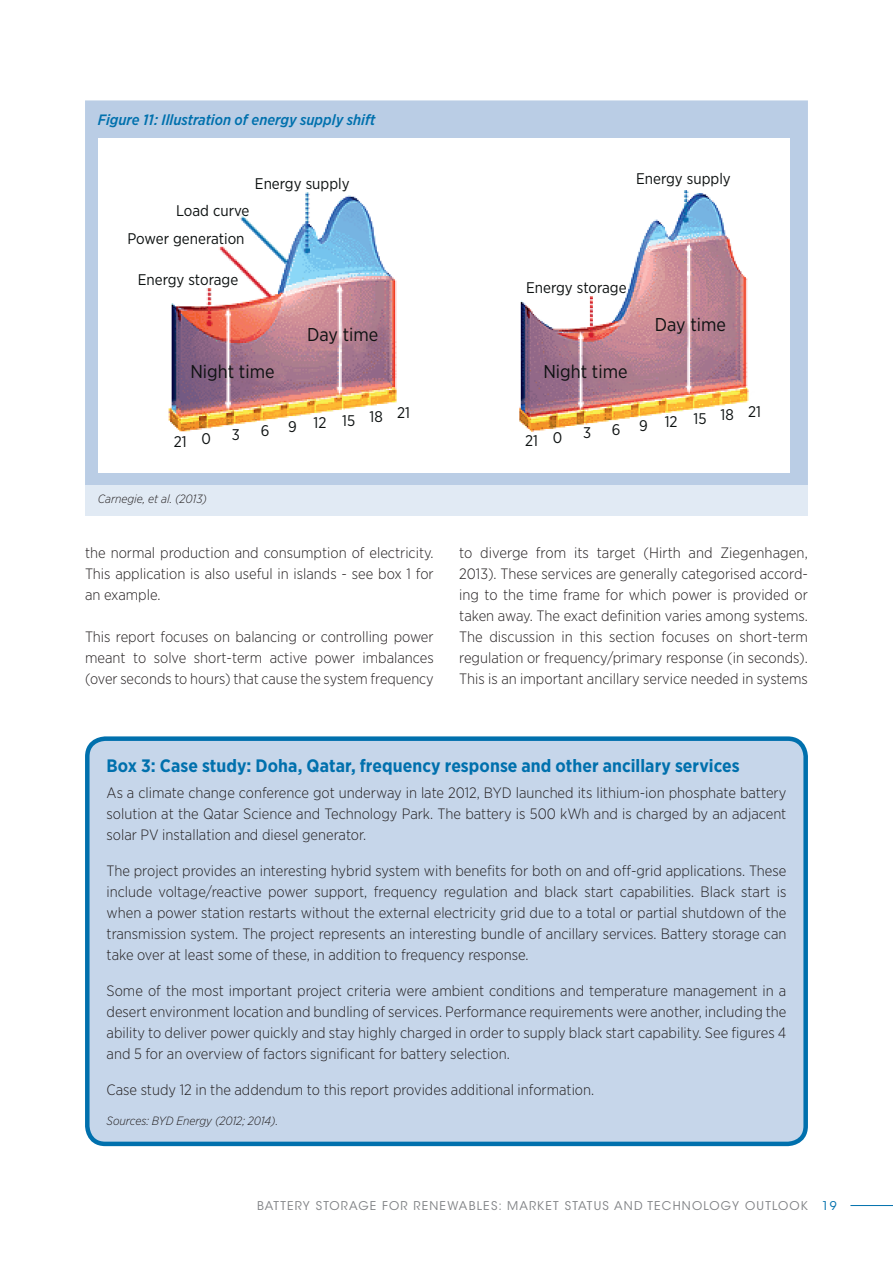
<style>
.page{position:relative;width:893px;height:1263px;background:#fff}
.page>*{position:absolute;margin:0;border:0;box-sizing:border-box;transform-origin:0 0}
.t1{font:18.45px "Gotham Narrow";color:#0d1111}
.t2{font:700 18px "Gotham Narrow";letter-spacing:.005em;color:#0070ad}
.t3{font:15.45px/27.8px "Gotham Narrow";color:#0d1111}
.t4{font:300 15px/21px "Gotham Narrow";color:#231f20;text-align:justify}
.t5{font:italic 500 15px "Gotham Narrow";color:#0070ad}
.t6{font:12px "ITC Avant Garde Std";letter-spacing:.1em;color:#808285}
.t7{font:italic 300 12px "Gotham Narrow";color:#231f20}
.s1{color:#0070ad}
</style>
<div class="page">
<hr style="left:850px;top:1205px;width:43px;height:1px;background:#0070ad">
<div style="left:87px;top:739px;width:719px;height:405px;background:#c6d6ea;border-radius:18px"></div>
<div style="left:85px;top:736px;width:723px;height:410px;border:4px solid #0070ad;border-radius:18px"></div>
<div style="left:85px;top:100px;width:723px;height:385px;background:#bacde5"></div>
<div style="left:85px;top:485px;width:723px;height:31px;background:#e1eaf4"></div>
<div style="left:98px;top:138px;width:691px;height:334px;background:#fff"></div>
<img style="left:168px;top:190px;width:581px;height:242px">
<p class="t5" style="left:98px;top:110px;width:279px">Figure 11: Illustration of energy supply shift</p>
<p class="t3" style="left:255px;top:170px;width:96px">Energy supply</p>
<p class="t3" style="left:127px;top:196px;width:123px;text-indent:49px">Load curve<br>Power generation</p>
<p class="t3" style="left:138px;top:266px;width:102px">Energy storage</p>
<p class="t1" style="left:190px;top:360px;width:86px">Night time</p>
<p class="t1" style="left:307px;top:323px;width:73px">Day time</p>
<p class="t3" style="left:174px;top:427px;width:39px">21 0</p>
<p class="t3" style="left:232px;top:420px;width:10px">3</p>
<p class="t7" style="left:98px;top:492px;width:111px">Carnegie, et al. (2013)</p>
<p class="t3" style="left:261px;top:406px;width:151px">6 9 12 151821</p>
<p class="t4" style="left:85px;top:542px;width:350px;text-align:left">the normal production and consumption of electricity.<br>This application is also useful in islands - see box 1 for an example.</p>
<p class="t4" style="left:85px;top:626px;width:350px">This report focuses on balancing or controlling power meant to solve short-term active power imbalances (over seconds to hours) that cause the system frequency</p>
<p class="t3" style="left:636px;top:165px;width:96px">Energy supply</p>
<p class="t3" style="left:526px;top:273px;width:102px">Energy storage</p>
<p class="t1" style="left:543px;top:360px;width:86px">Night time</p>
<p class="t1" style="left:655px;top:313px;width:73px">Day time</p>
<p class="t3" style="left:525px;top:426px;width:39px">21 0</p>
<p class="t3" style="left:583px;top:419px;width:10px">3</p>
<p class="t3" style="left:612px;top:405px;width:151px">6 9 12 151821</p>
<p class="t4" style="left:459px;top:542px;width:350px;text-align:left">to diverge from its target (Hirth and Ziegenhagen, 2013). These services are generally categorised accord&shy;ing to the time frame for which power is provided or taken away. The exact definition varies among systems.<br>The discussion in this section focuses on short-term regulation or frequency/primary response (in seconds).<br>This is an important ancillary service needed in systems</p>
<p class="t2" style="left:107px;top:754px;width:635px">Box 3: Case study: Doha, Qatar, frequency response and other ancillary services</p>
<p class="t4" style="left:107px;top:781px;width:681px">As a climate change conference got underway in late 2012, BYD launched its lithium-ion phosphate battery solution at the Qatar Science and Technology Park. The battery is 500 kWh and is charged by an adjacent solar PV installation and diesel generator.</p>
<p class="t4" style="left:107px;top:859px;width:681px">The project provides an interesting hybrid system with benefits for both on and off-grid applications. These include voltage/reactive power support, frequency regulation and black start capabilities. Black start is when a power station restarts without the external electricity grid due to a total or partial shutdown of the transmission system. The project represents an interesting bundle of ancillary services. Battery storage can take over at least some of these, in addition to frequency response.</p>
<p class="t4" style="left:107px;top:979px;width:681px">Some of the most important project criteria were ambient conditions and temperature management in a desert environment location and bundling of services. Performance requirements were another, including the ability to deliver power quickly and stay highly charged in order to supply black start capability. See figures 4 and 5 for an overview of factors significant for battery selection.</p>
<p class="t4" style="left:107px;top:1078px;width:487px">Case study 12 in the addendum to this report provides additional information.</p>
<p class="t7" style="left:107px;top:1113px;width:173px">Sources: BYD Energy (2012; 2014).</p>
<p class="t6" style="left:257px;top:1198px;width:581px">BATTERY STORAGE FOR RENEWABLES: MARKET STATUS AND TECHNOLOGY OUTLOOK <span class="s1">19</span></p>
</div>
